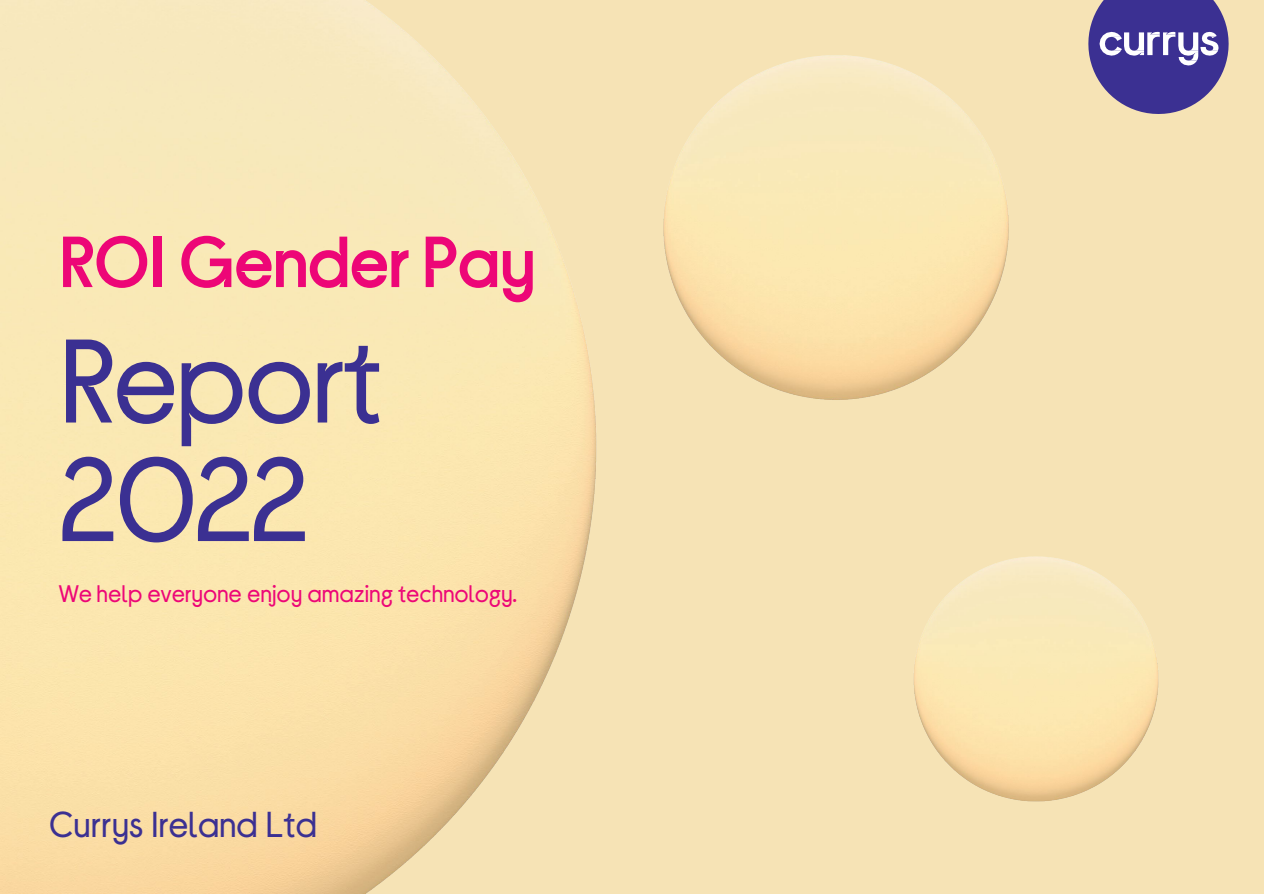
<style>
.page{position:relative;width:1264px;height:894px;background:#fff}
.page>*{position:absolute;margin:0;border:0;box-sizing:border-box;transform-origin:0 0}
.t1{font:118.5px/118.5px "Currys Sans";letter-spacing:-.025em;color:#3b3092}
.t2{font:72px "Currys Sans Headline";letter-spacing:-.025em;color:#ed0677}
.t3{font:36px "Currys Sans";letter-spacing:-.01em;color:#3b3092}
.t4{font:24px "Currys Sans";letter-spacing:-.005em;color:#ed0677}
</style>
<div class="page">
<div style="left:0;top:0;width:1263px;height:893px;background:#f6e3b5"></div>
<img style="left:0;top:0;width:597px;height:893px">
<img style="left:663px;top:55px;width:346px;height:345px">
<img style="left:913px;top:556px;width:246px;height:246px">
<svg style="left:1088px;top:0;width:140px;height:114px"></svg>
<h2 class="t2" style="left:58px;top:220px;width:479px">ROI Gender Pay</h2>
<h2 class="t1" style="left:58px;top:322px;width:326px">Report<br>2022</h2>
<p class="t4" style="left:58px;top:580px;width:460px">We help everyone enjoy amazing technology.</p>
<p class="t3" style="left:49px;top:803px;width:270px">Currys Ireland Ltd</p>
</div>
